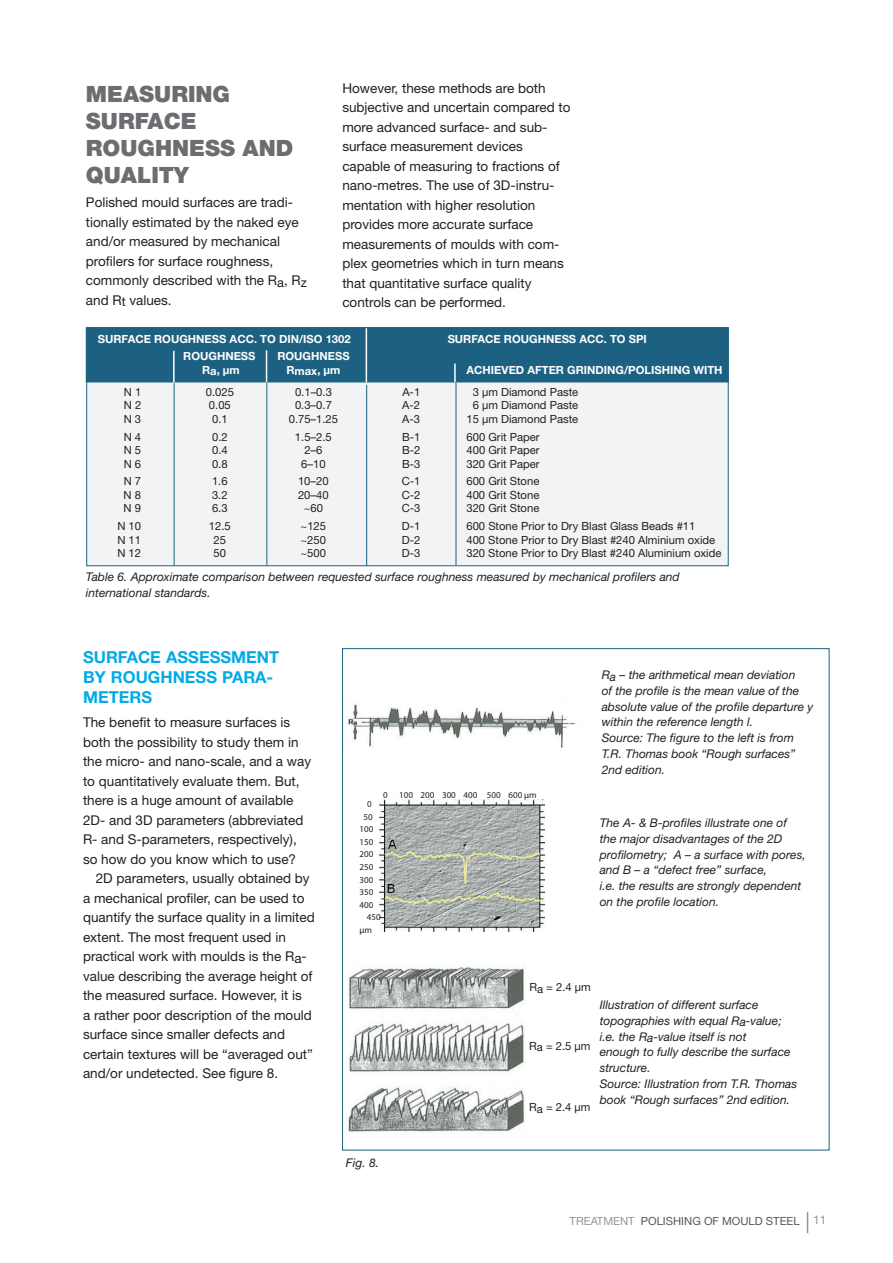
<style>
.page{position:relative;width:893px;height:1263px;background:#fff}
.page>*{position:absolute;margin:0;border:0;box-sizing:border-box;transform-origin:0 0}
.t1{font:900 22.5px/27px "Helvetica Neue";color:#6c6d70}
.t2{font:700 16.5px/20.2px "Helvetica Neue";color:#00abe7}
.t3{font:13.5px/19.5px "Helvetica Neue";color:#231f20}
.t4{font:italic 12px/15.8px "Helvetica Neue";color:#231f20}
.t5{font:11.25px "Helvetica Neue";color:#231f20}
.t6{font:700 11.25px "Helvetica Neue";color:#fff}
.t7{font:11.25px "Helvetica Neue";color:#57585a}
.t8{font:9px "Myriad Pro";color:#231f20}
.s1{color:#939598}
.s2{font-size:12px;color:#939598}
</style>
<div class="page">
<svg style="left:807px;top:1212px;width:1px;height:21px"></svg>
<img style="left:380px;top:800px;width:165px;height:132px">
<div style="left:87px;top:328px;width:641px;height:238px;background:#f2f3f4;border:1px solid #1d6182"></div>
<div style="left:86px;top:327px;width:642px;height:55px;background:#1d6182"></div>
<img style="left:348px;top:704px;width:227px;height:44px">
<img style="left:348px;top:964px;width:178px;height:168px">
<hr style="left:174px;top:383px;width:1px;height:183px;background:#1d6182">
<hr style="left:267px;top:383px;width:1px;height:182px;background:#1d6182">
<hr style="left:366px;top:385px;width:1px;height:181px;background:#1d6182">
<hr style="left:456px;top:383px;width:1px;height:182px;background:#1d6182">
<hr style="left:173px;top:351px;width:2px;height:31px;background:#fff">
<hr style="left:266px;top:350px;width:1px;height:32px;background:#fff">
<hr style="left:366px;top:328px;width:1px;height:54px;background:#fff">
<svg style="left:454px;top:364px;width:2px;height:18px"></svg>
<h1 class="t1" style="left:86px;top:81px;width:209px">MEASURING<br>SURFACE<br>ROUGHNESS AND<br>QUALITY</h1>
<p class="t3" style="left:86px;top:192px;width:223px">Polished mould surfaces are tradi&shy;tionally estimated by the naked eye and/or measured by mechanical profilers for surface roughness, commonly described with the R<sub>a</sub>, R<sub>z </sub>and R<sub>t</sub> values.</p>
<p class="t3" style="left:342px;top:78px;width:230px">However, these methods are both subjective and uncertain compared to more advanced surface- and sub&shy;surface measurement devices capable of measuring to fractions of nano-metres. The use of 3D-instru&shy;mentation with higher resolution provides more accurate surface measurements of moulds with com&shy;plex geometries which in turn means that quantitative surface quality controls can be performed.</p>
<p class="t6" style="left:98px;top:332px;width:254px">SURFACE ROUGHNESS ACC. TO DIN/ISO 1302</p>
<p class="t6" style="left:448px;top:332px;width:201px">SURFACE ROUGHNESS ACC. TO SPI</p>
<p class="t6" style="left:183px;top:349px;width:74px">ROUGHNESS</p>
<p class="t6" style="left:277px;top:349px;width:74px">ROUGHNESS</p>
<p class="t6" style="left:202px;top:363px;width:39px">Ra, µm</p>
<p class="t6" style="left:287px;top:363px;width:55px">Rmax, µm</p>
<p class="t6" style="left:467px;top:363px;width:257px">ACHIEVED AFTER GRINDING/POLISHING WITH</p>
<p class="t5" style="left:124px;top:385px;width:19px">N 1</p>
<p class="t5" style="left:206px;top:385px;width:30px">0.025</p>
<p class="t5" style="left:295px;top:385px;width:38px">0.1–0.3</p>
<p class="t5" style="left:402px;top:385px;width:19px">A-1</p>
<p class="t5" style="left:473px;top:385px;width:107px">3 µm Diamond Paste</p>
<p class="t5" style="left:124px;top:399px;width:19px">N 2</p>
<p class="t5" style="left:209px;top:399px;width:23px">0.05</p>
<p class="t5" style="left:295px;top:399px;width:38px">0.3–0.7</p>
<p class="t5" style="left:402px;top:399px;width:19px">A-2</p>
<p class="t5" style="left:473px;top:399px;width:107px">6 µm Diamond Paste</p>
<p class="t5" style="left:124px;top:412px;width:19px">N 3</p>
<p class="t5" style="left:212px;top:412px;width:17px">0.1</p>
<p class="t5" style="left:289px;top:412px;width:51px">0.75–1.25</p>
<p class="t5" style="left:402px;top:412px;width:19px">A-3</p>
<p class="t5" style="left:467px;top:412px;width:113px">15 µm Diamond Paste</p>
<p class="t5" style="left:124px;top:430px;width:19px">N 4</p>
<p class="t5" style="left:212px;top:430px;width:17px">0.2</p>
<p class="t5" style="left:295px;top:430px;width:38px">1.5–2.5</p>
<p class="t5" style="left:402px;top:430px;width:20px">B-1</p>
<p class="t5" style="left:466px;top:430px;width:75px">600 Grit Paper</p>
<p class="t5" style="left:124px;top:443px;width:19px">N 5</p>
<p class="t5" style="left:212px;top:443px;width:17px">0.4</p>
<p class="t5" style="left:304px;top:443px;width:20px">2–6</p>
<p class="t5" style="left:402px;top:443px;width:20px">B-2</p>
<p class="t5" style="left:466px;top:443px;width:75px">400 Grit Paper</p>
<p class="t5" style="left:124px;top:457px;width:19px">N 6</p>
<p class="t5" style="left:212px;top:457px;width:17px">0.8</p>
<p class="t5" style="left:301px;top:457px;width:26px">6–10</p>
<p class="t5" style="left:402px;top:457px;width:20px">B-3</p>
<p class="t5" style="left:466px;top:457px;width:75px">320 Grit Paper</p>
<p class="t5" style="left:124px;top:475px;width:19px">N 7</p>
<p class="t5" style="left:212px;top:475px;width:17px">1.6</p>
<p class="t5" style="left:298px;top:475px;width:32px">10–20</p>
<p class="t5" style="left:402px;top:475px;width:20px">C-1</p>
<p class="t5" style="left:466px;top:475px;width:74px">600 Grit Stone</p>
<p class="t5" style="left:124px;top:488px;width:19px">N 8</p>
<p class="t5" style="left:212px;top:488px;width:17px">3.2</p>
<p class="t5" style="left:298px;top:488px;width:32px">20–40</p>
<p class="t5" style="left:402px;top:488px;width:20px">C-2</p>
<p class="t5" style="left:466px;top:488px;width:74px">400 Grit Stone</p>
<p class="t5" style="left:124px;top:502px;width:19px">N 9</p>
<p class="t5" style="left:212px;top:502px;width:17px">6.3</p>
<p class="t5" style="left:304px;top:502px;width:21px">~60</p>
<p class="t5" style="left:402px;top:502px;width:20px">C-3</p>
<p class="t5" style="left:466px;top:502px;width:74px">320 Grit Stone</p>
<p class="t5" style="left:117px;top:519px;width:25px">N 10</p>
<p class="t5" style="left:209px;top:519px;width:23px">12.5</p>
<p class="t5" style="left:301px;top:519px;width:27px">~125</p>
<p class="t5" style="left:402px;top:519px;width:20px">D-1</p>
<p class="t5" style="left:466px;top:519px;width:230px">600 Stone Prior to Dry Blast Glass Beads #11</p>
<p class="t5" style="left:117px;top:533px;width:25px">N 11</p>
<p class="t5" style="left:214px;top:533px;width:14px">25</p>
<p class="t5" style="left:301px;top:533px;width:27px">~250</p>
<p class="t5" style="left:402px;top:533px;width:20px">D-2</p>
<p class="t5" style="left:466px;top:533px;width:250px">400 Stone Prior to Dry Blast #240 Alminium oxide</p>
<p class="t5" style="left:117px;top:546px;width:25px">N 12</p>
<p class="t5" style="left:214px;top:546px;width:14px">50</p>
<p class="t5" style="left:301px;top:546px;width:27px">~500</p>
<p class="t5" style="left:402px;top:546px;width:20px">D-3</p>
<p class="t5" style="left:466px;top:546px;width:257px">320 Stone Prior to Dry Blast #240 Aluminium oxide</p>
<p class="t4" style="left:86px;top:569px;width:595px">Table 6. Approximate comparison between requested surface roughness measured by mechanical profilers and international standards.</p>
<p class="t2" style="left:83px;top:646px;width:198px">SURFACE ASSESSMENT<br>BY ROUGHNESS PARA-<br>METERS</p>
<p class="t3" style="left:83px;top:712px;width:230px">The benefit to measure surfaces is both the possibility to study them in the micro- and nano-scale, and a way to quantitatively evaluate them. But, there is a huge amount of available 2D- and 3D parameters (abbreviated R- and S-parameters, respectively), so how do you know which to use?</p>
<p class="t3" style="left:83px;top:868px;width:233px;text-indent:13px">2D parameters, usually obtained by a mechanical profiler, can be used to quantify the surface quality in a limited extent. The most frequent used in practical work with moulds is the Ra&shy;value describing the average height of the measured surface. However, it is<br>a rather poor description of the mould surface since smaller defects and certain textures will be “averaged out” and/or undetected. See figure 8.</p>
<p class="t8" style="left:383px;top:789px;width:6px">0</p>
<p class="t8" style="left:399px;top:789px;width:139px">100 200 300 400 500 600 µm</p>
<p class="t8" style="left:367px;top:798px;width:6px">0</p>
<p class="t8" style="left:363px;top:811px;width:11px">50</p>
<p class="t8" style="left:360px;top:824px;width:15px">100</p>
<p class="t8" style="left:360px;top:836px;width:15px">150</p>
<p class="t8" style="left:360px;top:849px;width:15px">200</p>
<p class="t8" style="left:360px;top:861px;width:15px">250</p>
<p class="t8" style="left:360px;top:874px;width:15px">300</p>
<p class="t8" style="left:360px;top:887px;width:15px">350</p>
<p class="t8" style="left:360px;top:899px;width:15px">400</p>
<p class="t8" style="left:367px;top:912px;width:15px">450</p>
<p class="t8" style="left:360px;top:924px;width:14px">µm</p>
<p class="t4" style="left:602px;top:667px;width:213px">Ra – the arithmetical mean deviation<br>of the profile is the mean value of the absolute value of the profile departure y within the reference length l.<br>Source: The figure to the left is from<br>T.R. Thomas book “Rough surfaces”<br>2nd edition.</p>
<p class="t4" style="left:600px;top:815px;width:208px">The A- &amp; B-profiles illustrate one of the major disadvantages of the 2D profilometry; A – a surface with pores, and B – a “defect free” surface,<br>i.e. the results are strongly dependent on the profile location.</p>
<p class="t4" style="left:346px;top:1155px;width:35px">Fig. 8.</p>
<p class="t5" style="left:529px;top:980px;width:63px">Ra = 2.4 µm</p>
<p class="t5" style="left:529px;top:1039px;width:63px">Ra = 2.5 µm</p>
<p class="t5" style="left:529px;top:1101px;width:63px">Ra = 2.4 µm</p>
<p class="t4" style="left:600px;top:997px;width:199px">Illustration of different surface topographies with equal Ra-value; i.e. the Ra-value itself is not<br>enough to fully describe the surface structure.<br>Source: Illustration from T.R. Thomas book “Rough surfaces” 2nd edition.</p>
<p class="t7" style="left:570px;top:1214px;width:258px"><span class="s1">TREATMENT</span> POLISHING OF MOULD STEEL <span class="s2">11</span></p>
</div>
